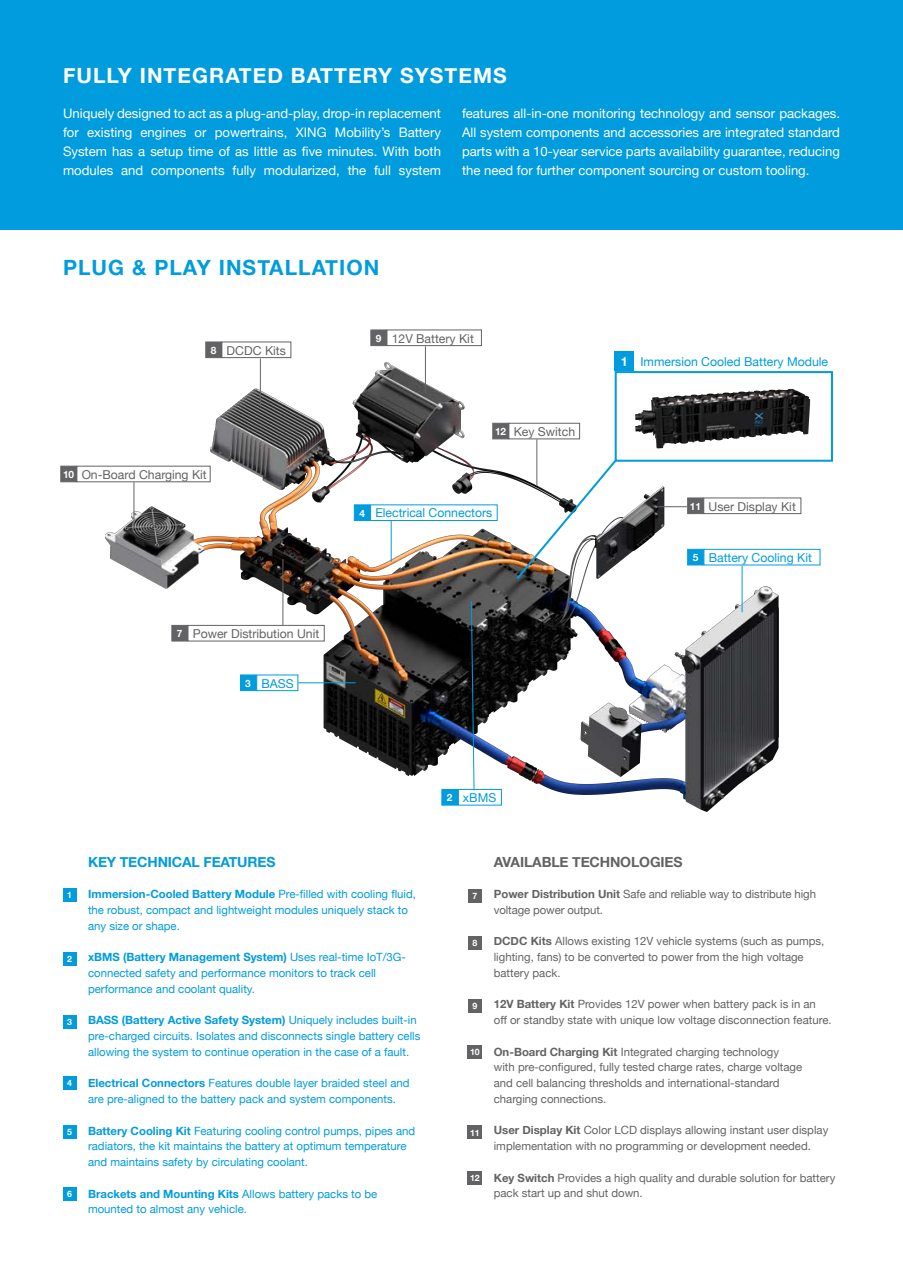
<style>
.page{position:relative;width:903px;height:1275px;background:#fff}
.page>*{position:absolute;margin:0;border:0;box-sizing:border-box;transform-origin:0 0}
.t1{font:700 21px "Helvetica Neue";letter-spacing:.05em;color:#fff}
.t2{font:700 21px "Helvetica Neue";letter-spacing:.05em;color:#009cde}
.body_text{font:700 14px "Helvetica Neue";letter-spacing:-.01em;color:#636366}
.body_text-2{font:700 14px "Helvetica Neue";letter-spacing:-.01em;color:#009cde}
.body_text-3{font:13.12px/19.2px "Helvetica Neue";color:#fff;text-align:justify}
.body_text-4{font:700 12.6px "Helvetica Neue";color:#fff}
.body_text-5{font:12.25px "Helvetica Neue";color:#636366}
.body_text-6{font:12.25px "Helvetica Neue";color:#009cde}
.body_text-7{font:11.38px/15.8px "Helvetica Neue";color:#636366}
.body_text-8{font:11.38px/15.8px "Helvetica Neue";color:#009cde}
.Body_Text_2{font:11.38px/15.8px "Helvetica Neue";color:#009cde}
.body_text-9{font:700 10.15px "Helvetica Neue";color:#fff}
.body_text-10{font:700 8.75px "Helvetica Neue";color:#fff}
.s1{font-weight:700}
</style>
<div class="page">
<div style="left:0;top:0;width:903px;height:229px;background:#009cde"></div>
<img style="left:60px;top:350px;width:761px;height:462px">
<img style="left:632px;top:377px;width:185px;height:80px">
<div style="left:615px;top:371px;width:218px;height:91px;border:2px solid #009cde"></div>
<svg style="left:514px;top:457px;width:105px;height:124px"></svg>
<div style="left:615px;top:351px;width:19px;height:20px;background:#009cde"></div>
<div style="left:171px;top:625px;width:17px;height:16px;background:#636366;border:1px solid #636366"></div>
<div style="left:60px;top:466px;width:17px;height:16px;background:#636366;border:1px solid #636366"></div>
<div style="left:687px;top:497px;width:17px;height:17px;background:#636366;border:1px solid #636366"></div>
<div style="left:205px;top:342px;width:17px;height:16px;background:#636366;border:1px solid #636366"></div>
<div style="left:370px;top:329px;width:17px;height:17px;background:#636366;border:1px solid #636366"></div>
<div style="left:492px;top:423px;width:17px;height:16px;background:#636366;border:1px solid #636366"></div>
<div style="left:240px;top:674px;width:17px;height:17px;background:#009cde;border:1px solid #009cde"></div>
<div style="left:354px;top:504px;width:16px;height:17px;background:#009cde;border:1px solid #009cde"></div>
<div style="left:687px;top:549px;width:17px;height:16px;background:#009cde;border:1px solid #009cde"></div>
<div style="left:256px;top:674px;width:42px;height:17px;border:1px solid #009cde"></div>
<div style="left:187px;top:625px;width:138px;height:16px;border:1px solid #636366"></div>
<div style="left:76px;top:466px;width:135px;height:16px;border:1px solid #636366"></div>
<div style="left:703px;top:497px;width:98px;height:17px;border:1px solid #636366"></div>
<div style="left:221px;top:342px;width:70px;height:16px;border:1px solid #636366"></div>
<div style="left:386px;top:329px;width:96px;height:17px;border:1px solid #636366"></div>
<div style="left:508px;top:423px;width:72px;height:16px;border:1px solid #636366"></div>
<div style="left:370px;top:504px;width:128px;height:17px;border:1px solid #009cde"></div>
<div style="left:703px;top:549px;width:117px;height:16px;border:1px solid #009cde"></div>
<div style="left:441px;top:789px;width:17px;height:16px;background:#009cde;border:1px solid #009cde"></div>
<div style="left:458px;top:789px;width:44px;height:16px;background:#fff;border:1px solid #009cde"></div>
<div style="left:63px;top:888px;width:14px;height:14px;background:#009cde"></div>
<div style="left:468px;top:999px;width:14px;height:14px;background:#636366"></div>
<div style="left:63px;top:952px;width:14px;height:14px;background:#009cde"></div>
<div style="left:467px;top:1045px;width:15px;height:14px;background:#636366"></div>
<div style="left:467px;top:1125px;width:15px;height:14px;background:#636366"></div>
<div style="left:467px;top:1171px;width:15px;height:14px;background:#636366"></div>
<div style="left:63px;top:1015px;width:14px;height:13px;background:#009cde"></div>
<div style="left:468px;top:889px;width:14px;height:13px;background:#636366"></div>
<div style="left:63px;top:1076px;width:14px;height:13px;background:#009cde"></div>
<div style="left:63px;top:1125px;width:14px;height:13px;background:#009cde"></div>
<div style="left:63px;top:1187px;width:14px;height:14px;background:#009cde"></div>
<div style="left:468px;top:936px;width:14px;height:13px;background:#636366"></div>
<hr style="left:298px;top:682px;width:58px;height:1px;background:#009cde">
<hr style="left:391px;top:520px;width:1px;height:42px;background:#009cde">
<hr style="left:282px;top:559px;width:1px;height:66px;background:#636366">
<hr style="left:260px;top:358px;width:1px;height:47px;background:#636366">
<hr style="left:134px;top:482px;width:1px;height:47px;background:#636366">
<hr style="left:425px;top:346px;width:1px;height:47px;background:#636366">
<hr style="left:536px;top:439px;width:1px;height:47px;background:#636366">
<hr style="left:742px;top:566px;width:1px;height:46px;background:#009cde">
<svg style="left:470px;top:600px;width:5px;height:191px"></svg>
<svg style="left:658px;top:506px;width:29px;height:1px"></svg>
<h2 class="t1" style="left:63px;top:60px;width:445px">FULLY INTEGRATED BATTERY SYSTEMS</h2>
<p class="body_text-3" style="left:63px;top:104px;width:379px">Uniquely designed to act as a plug-and-play, drop-in replacement for existing engines or powertrains, XING Mobility’s Battery System has a setup time of as little as five minutes. With both modules and components fully modularized, the full system</p>
<p class="body_text-3" style="left:462px;top:104px;width:379px">features all-in-one monitoring technology and sensor packages.<br>All system components and accessories are integrated standard parts with a 10-year service parts availability guarantee, reducing the need for further component sourcing or custom tooling.</p>
<h2 class="t2" style="left:63px;top:251px;width:318px">PLUG &amp; PLAY INSTALLATION</h2>
<p class="body_text-9" style="left:211px;top:342px;width:7px">8</p>
<p class="body_text-5" style="left:227px;top:341px;width:61px">DCDC Kits</p>
<p class="body_text-9" style="left:376px;top:330px;width:7px">9</p>
<p class="body_text-5" style="left:392px;top:329px;width:84px">12V Battery Kit</p>
<p class="body_text-9" style="left:63px;top:466px;width:13px">10</p>
<p class="body_text-5" style="left:82px;top:465px;width:127px">On-Board Charging Kit</p>
<p class="body_text-9" style="left:495px;top:423px;width:13px">12</p>
<p class="body_text-5" style="left:514px;top:423px;width:63px">Key Switch</p>
<p class="body_text-9" style="left:359px;top:505px;width:7px">4</p>
<p class="body_text-6" style="left:375px;top:504px;width:118px">Electrical Connectors</p>
<p class="body_text-9" style="left:177px;top:625px;width:7px">7</p>
<p class="body_text-5" style="left:193px;top:625px;width:128px">Power Distribution Unit</p>
<p class="body_text-9" style="left:245px;top:675px;width:7px">3</p>
<p class="body_text-6" style="left:261px;top:674px;width:34px">BASS</p>
<p class="body_text-9" style="left:447px;top:789px;width:7px">2</p>
<p class="body_text-6" style="left:463px;top:789px;width:35px">xBMS</p>
<p class="body_text-4" style="left:621px;top:352px;width:8px">1</p>
<p class="body_text-6" style="left:640px;top:353px;width:189px">Immersion Cooled Battery Module</p>
<p class="body_text-9" style="left:690px;top:498px;width:13px">11</p>
<p class="body_text-5" style="left:708px;top:497px;width:89px">User Display Kit</p>
<p class="body_text-9" style="left:693px;top:549px;width:7px">5</p>
<p class="body_text-6" style="left:709px;top:549px;width:105px">Battery Cooling Kit</p>
<p class="body_text-10" style="left:67px;top:888px;width:6px">1</p>
<p class="body_text-10" style="left:67px;top:952px;width:6px">2</p>
<p class="body_text-10" style="left:67px;top:1015px;width:6px">3</p>
<p class="body_text-10" style="left:67px;top:1076px;width:6px">4</p>
<p class="body_text-10" style="left:67px;top:1125px;width:6px">5</p>
<p class="body_text-10" style="left:67px;top:1187px;width:6px">6</p>
<p class="body_text-2" style="left:88px;top:851px;width:189px">KEY TECHNICAL FEATURES</p>
<p class="body_text-8" style="left:88px;top:887px;width:329px"><span class="s1">Immersion-Cooled Battery Module</span> Pre-filled with cooling fluid, the robust, compact and lightweight modules uniquely stack to any size or shape.</p>
<p class="body_text-8" style="left:88px;top:950px;width:319px"><span class="s1">xBMS (Battery Management System)</span> Uses real-time IoT/3G&shy;connected safety and performance monitors to track cell performance and coolant quality.</p>
<p class="body_text-8" style="left:88px;top:1013px;width:334px"><span class="s1">BASS (Battery Active Safety System)</span> Uniquely includes built-in pre-charged circuits. Isolates and disconnects single battery cells allowing the system to continue operation in the case of a fault.</p>
<p class="Body_Text_2" style="left:88px;top:1076px;width:323px"><span class="s1">Electrical Connectors</span> Features double layer braided steel and are pre-aligned to the battery pack and system components.</p>
<p class="Body_Text_2" style="left:88px;top:1123px;width:329px"><span class="s1">Battery Cooling Kit</span> Featuring cooling control pumps, pipes and radiators, the kit maintains the battery at optimum temperature and maintains safety by circulating coolant.</p>
<p class="Body_Text_2" style="left:88px;top:1186px;width:291px"><span class="s1">Brackets and Mounting Kits</span> Allows battery packs to be mounted to almost any vehicle.</p>
<p class="body_text-10" style="left:472px;top:889px;width:6px">7</p>
<p class="body_text-10" style="left:472px;top:936px;width:6px">8</p>
<p class="body_text-10" style="left:472px;top:999px;width:6px">9</p>
<p class="body_text-10" style="left:470px;top:1045px;width:11px">10</p>
<p class="body_text-10" style="left:470px;top:1125px;width:11px">11</p>
<p class="body_text-10" style="left:470px;top:1171px;width:11px">12</p>
<p class="body_text" style="left:494px;top:851px;width:190px">AVAILABLE TECHNOLOGIES</p>
<p class="body_text-7" style="left:494px;top:887px;width:324px"><span class="s1">Power Distribution Unit</span> Safe and reliable way to distribute high voltage power output.</p>
<p class="body_text-7" style="left:494px;top:934px;width:332px"><span class="s1">DCDC Kits</span> Allows existing 12V vehicle systems (such as pumps, lighting, fans) to be converted to power from the high voltage battery pack.</p>
<p class="body_text-7" style="left:494px;top:997px;width:339px"><span class="s1">12V Battery Kit</span> Provides 12V power when battery pack is in an off or standby state with unique low voltage disconnection feature.</p>
<p class="body_text-7" style="left:494px;top:1044px;width:310px"><span class="s1">On-Board Charging Kit</span> Integrated charging technology with pre-configured, fully tested charge rates, charge voltage and cell balancing thresholds and international-standard charging connections.</p>
<p class="body_text-7" style="left:494px;top:1123px;width:336px"><span class="s1">User Display Kit</span> Color LCD displays allowing instant user display implementation with no programming or development needed.</p>
<p class="body_text-7" style="left:494px;top:1170px;width:343px"><span class="s1">Key Switch</span> Provides a high quality and durable solution for battery pack start up and shut down.</p>
</div>
